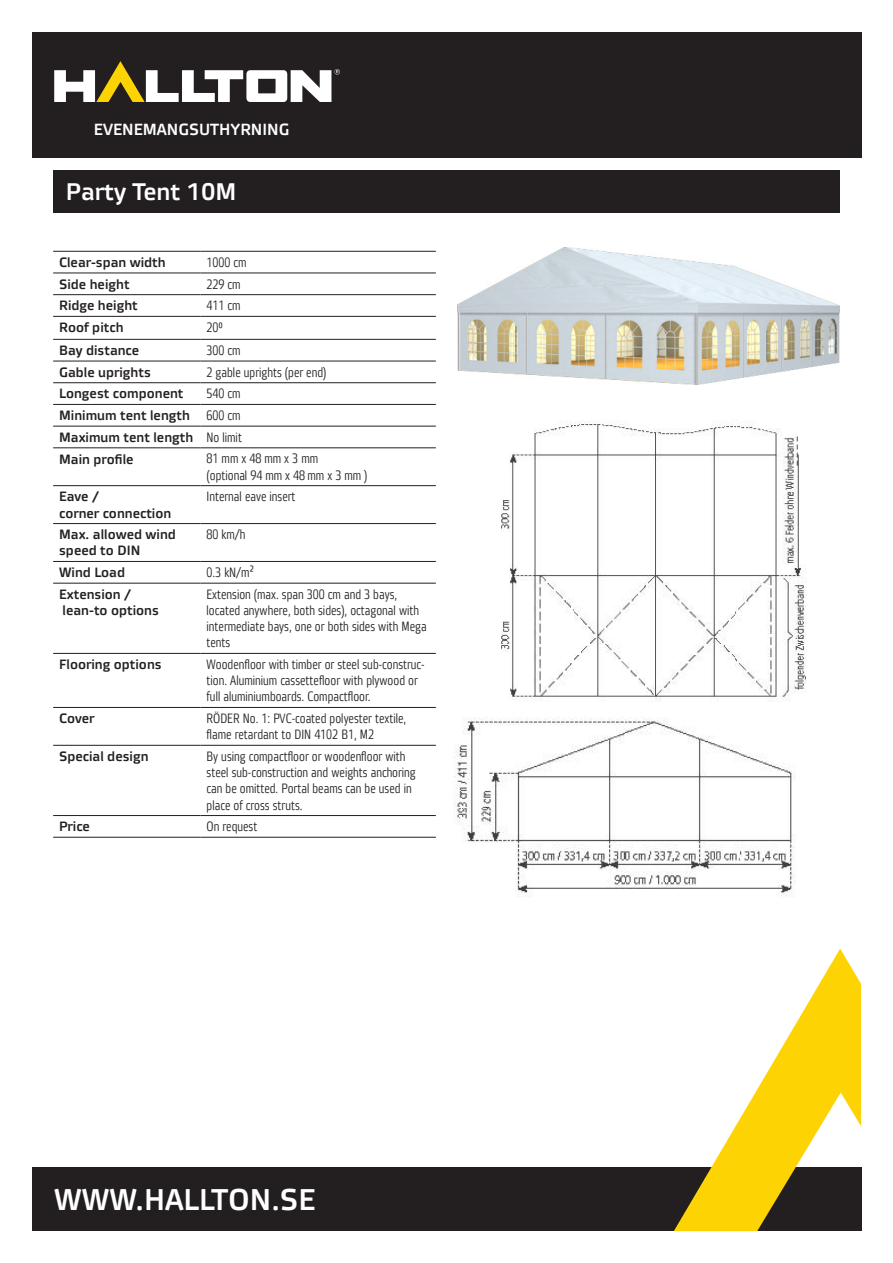
<style>
.page{position:relative;width:893px;height:1263px;background:#fff}
.page>*{position:absolute;margin:0;border:0;box-sizing:border-box;transform-origin:0 0}
.t1{font:30px "Vida 33 Pro";color:#fff}
.t2{font:24px "Vida 33 Pro";color:#fff}
.t3{font:16.2px "Vida 33 Pro";color:#fff}
.t4{font:13.5px/16.2px "Vida 21 Pro";color:#231f20}
.t5{font:13.5px/16.2px "Vida 33 Pro";color:#231f20}
.s1{font-family:"Vida 21 Pro"}
</style>
<div class="page">
<div style="left:32px;top:32px;width:829px;height:125px;background:#231f20"></div>
<div style="left:32px;top:1167px;width:829px;height:64px;background:#231f20"></div>
<svg style="left:54px;top:61px;width:286px;height:41px"></svg>
<svg style="left:674px;top:948px;width:187px;height:283px"></svg>
<img style="left:501px;top:420px;width:306px;height:282px">
<div style="left:53px;top:170px;width:787px;height:43px;background:#231f20"></div>
<img style="left:457px;top:248px;width:383px;height:137px">
<img style="left:453px;top:717px;width:343px;height:181px">
<hr style="left:53px;top:294px;width:148px;height:1px;background:#231f20">
<hr style="left:201px;top:294px;width:235px;height:1px;background:#231f20">
<hr style="left:53px;top:273px;width:148px;height:1px;background:#231f20">
<hr style="left:201px;top:273px;width:235px;height:1px;background:#231f20">
<hr style="left:53px;top:316px;width:148px;height:1px;background:#231f20">
<hr style="left:201px;top:316px;width:235px;height:1px;background:#231f20">
<hr style="left:53px;top:339px;width:148px;height:1px;background:#231f20">
<hr style="left:201px;top:339px;width:235px;height:1px;background:#231f20">
<hr style="left:53px;top:361px;width:148px;height:1px;background:#231f20">
<hr style="left:201px;top:361px;width:235px;height:1px;background:#231f20">
<hr style="left:53px;top:382px;width:148px;height:1px;background:#231f20">
<hr style="left:201px;top:382px;width:235px;height:1px;background:#231f20">
<hr style="left:53px;top:404px;width:148px;height:1px;background:#231f20">
<hr style="left:201px;top:404px;width:235px;height:1px;background:#231f20">
<hr style="left:53px;top:426px;width:148px;height:1px;background:#231f20">
<hr style="left:201px;top:426px;width:235px;height:1px;background:#231f20">
<hr style="left:53px;top:447px;width:148px;height:1px;background:#231f20">
<hr style="left:201px;top:447px;width:235px;height:1px;background:#231f20">
<hr style="left:53px;top:485px;width:148px;height:1px;background:#231f20">
<hr style="left:201px;top:485px;width:235px;height:1px;background:#231f20">
<hr style="left:53px;top:523px;width:148px;height:1px;background:#231f20">
<hr style="left:201px;top:523px;width:235px;height:1px;background:#231f20">
<hr style="left:53px;top:561px;width:148px;height:1px;background:#231f20">
<hr style="left:201px;top:561px;width:235px;height:1px;background:#231f20">
<hr style="left:53px;top:583px;width:148px;height:1px;background:#231f20">
<hr style="left:201px;top:583px;width:235px;height:1px;background:#231f20">
<hr style="left:53px;top:653px;width:148px;height:1px;background:#231f20">
<hr style="left:201px;top:653px;width:235px;height:1px;background:#231f20">
<hr style="left:53px;top:707px;width:148px;height:1px;background:#231f20">
<hr style="left:201px;top:707px;width:235px;height:1px;background:#231f20">
<hr style="left:53px;top:745px;width:148px;height:1px;background:#231f20">
<hr style="left:201px;top:745px;width:235px;height:1px;background:#231f20">
<hr style="left:53px;top:815px;width:148px;height:1px;background:#231f20">
<hr style="left:201px;top:815px;width:235px;height:1px;background:#231f20">
<hr style="left:53px;top:837px;width:148px;height:1px;background:#231f20">
<hr style="left:201px;top:837px;width:235px;height:1px;background:#231f20">
<hr style="left:53px;top:251px;width:148px;height:1px;background:#231f20">
<hr style="left:201px;top:251px;width:235px;height:1px;background:#231f20">
<p class="t3" style="left:94px;top:118px;width:197px">evenemangsuthyrning</p>
<h2 class="t2" style="left:66px;top:174px;width:168px">Party Tent 10M</h2>
<p class="t5" style="left:59px;top:254px;width:108px">Clear-span width</p>
<p class="t4" style="left:207px;top:254px;width:41px">1000 cm</p>
<p class="t5" style="left:59px;top:275px;width:72px">Side height</p>
<p class="t4" style="left:207px;top:275px;width:36px">229 cm</p>
<p class="t5" style="left:59px;top:297px;width:80px">Ridge height</p>
<p class="t4" style="left:207px;top:297px;width:36px">411 cm</p>
<p class="t5" style="left:59px;top:319px;width:66px">Roof pitch</p>
<p class="t4" style="left:207px;top:319px;width:18px">20°</p>
<p class="t5" style="left:59px;top:342px;width:82px">Bay distance</p>
<p class="t4" style="left:207px;top:342px;width:36px">300 cm</p>
<p class="t5" style="left:59px;top:363px;width:93px">Gable uprights</p>
<p class="t4" style="left:207px;top:363px;width:121px">2 gable uprights (per end)</p>
<p class="t5" style="left:59px;top:385px;width:126px">Longest component</p>
<p class="t4" style="left:207px;top:385px;width:36px">540 cm</p>
<p class="t5" style="left:59px;top:404px;width:184px;line-height:21.8px;text-align:justify">M inimum tent length <span class="s1">600 cm </span>M aximum tent length <span class="s1">No limit </span>M ain profile</p>
<p class="t4" style="left:207px;top:450px;width:162px">81 mm x 48 mm x 3 mm<br>(optional 94 mm x 48 mm x 3 mm )</p>
<p class="t5" style="left:59px;top:488px;width:114px">Eave /<br>corner connection</p>
<p class="t4" style="left:207px;top:488px;width:91px">Internal eave insert</p>
<p class="t5" style="left:59px;top:526px;width:118px">M ax. allowed wind speed to DIN</p>
<p class="t4" style="left:207px;top:526px;width:40px">80 km/h</p>
<p class="t5" style="left:59px;top:564px;width:67px">Wind Load</p>
<p class="t4" style="left:207px;top:564px;width:49px">0.3 kN/m²</p>
<p class="t5" style="left:59px;top:585px;width:101px">Extension / lean-to options</p>
<p class="t4" style="left:207px;top:586px;width:222px">Extension (max. span 300 cm and 3 bays, located anywhere, both sides), octagonal with intermediate bays, one or both sides with Mega tents</p>
<p class="t5" style="left:59px;top:656px;width:104px">Flooring options</p>
<p class="t4" style="left:207px;top:656px;width:220px">Woodenfloor with timber or steel sub-construc&shy;tion. Aluminium cassettefloor with plywood or full aluminiumboards. Compactfloor.</p>
<p class="t5" style="left:59px;top:710px;width:37px">Cover</p>
<p class="t4" style="left:207px;top:710px;width:201px">RÖDER No. 1: PVC-coated polyester textile, flame retardant to DIN 4102 B1, M2</p>
<p class="t5" style="left:59px;top:748px;width:91px">Special design</p>
<p class="t4" style="left:207px;top:748px;width:211px">By using compactfloor or woodenfloor with steel sub-construction and weights anchoring can be omitted. Portal beams can be used in place of cross struts.</p>
<p class="t5" style="left:59px;top:818px;width:32px">Price</p>
<p class="t4" style="left:207px;top:818px;width:52px">On request</p>
<h1 class="t1" style="left:54px;top:1177px;width:263px">www.hallton.se</h1>
</div>
